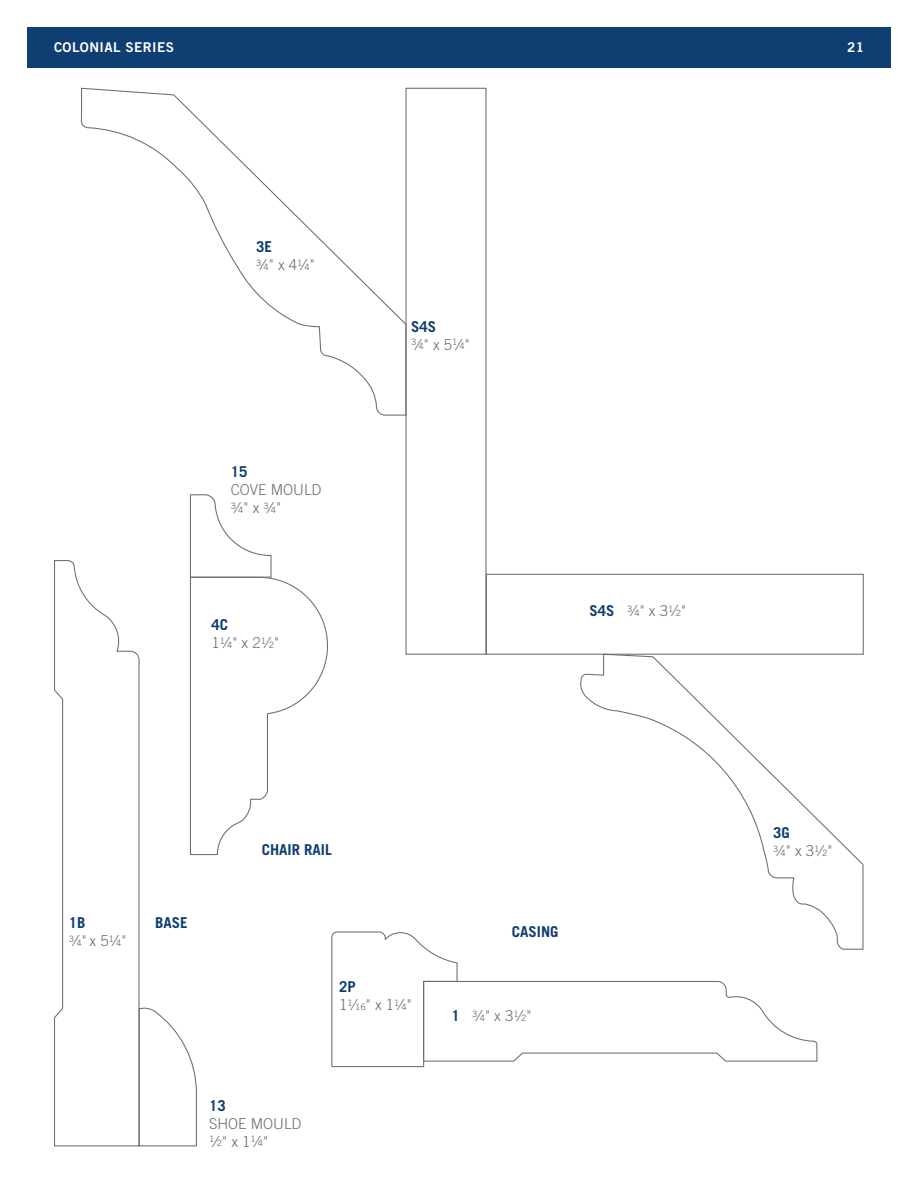
<style>
.page{position:relative;width:918px;height:1188px;background:#fff}
.page>*{position:absolute;margin:0;border:0;box-sizing:border-box;transform-origin:0 0}
.t1{font:300 15px/18px "Trade Gothic LT Std";color:#6c6d70}
.t2{font:700 15px "Trade Gothic LT Std";color:#0f3e72}
.t3{font:13.5px "Trade Gothic LT Std Bd 2";letter-spacing:.03em;color:#fff}
.t4{font:8.7px "Trade Gothic LT Std";color:#6c6d70}
.s1{font-size:15px}
.s2{font-weight:300;font-size:15px}
.s3{font-weight:700;color:#0f3e72}
.s4{font-weight:400}
.s5{font-weight:400;font-size:8.7px}
.s6{font-weight:700;font-size:15px;color:#0f3e72}
</style>
<div class="page">
<div style="left:27px;top:27px;width:864px;height:41px;background:#0f3e72"></div>
<svg style="left:80px;top:87px;width:327px;height:329px"></svg>
<svg style="left:54px;top:560px;width:86px;height:587px"></svg>
<svg style="left:580px;top:655px;width:284px;height:295px"></svg>
<svg style="left:331px;top:929px;width:487px;height:139px"></svg>
<div style="left:486px;top:574px;width:378px;height:81px;border:1px solid #6c6d70"></div>
<svg style="left:190px;top:494px;width:138px;height:362px"></svg>
<svg style="left:138px;top:1007px;width:59px;height:140px"></svg>
<h2 class="t3" style="left:54px;top:39px;width:122px">COLONIAL SERIES</h2>
<h2 class="t3" style="left:847px;top:39px;width:18px">21</h2>
<h1 class="t2" style="left:256px;top:237px;width:17px">3E</h1>
<p class="t4" style="left:256px;top:259px;width:60px">3<span class="s1">⁄</span>4<span class="s2">" x 4</span>1<span class="s1">⁄</span>4<span class="s2">"</span></p>
<h1 class="t2" style="left:231px;top:462px;width:18px">15</h1>
<h1 class="t1" style="left:231px;top:480px;width:92px">COVE MOULD</h1>
<p class="t4" style="left:231px;top:502px;width:52px">3<span class="s1">⁄</span>4<span class="s2">" x</span> 3<span class="s1">⁄</span>4<span class="s2">"</span></p>
<h1 class="t1" style="left:212px;top:616px;width:69px"><span class="s3">4C<br></span>1<sup>1</sup><span class="s4">⁄</span><span class="s5">4</span>" x 2<sup>1</sup><span class="s4">⁄</span><span class="s5">2</span>"</h1>
<h1 class="t2" style="left:411px;top:317px;width:27px">S4S</h1>
<p class="t4" style="left:411px;top:339px;width:60px">3<span class="s1">⁄</span>4<span class="s2">" x 5</span>1<span class="s1">⁄</span>4<span class="s2">"</span></p>
<p class="t4" style="left:589px;top:606px;width:98px"><span class="s6">S4S</span> 3<span class="s1">⁄</span>4<span class="s2">" x 3</span>1<span class="s1">⁄</span>2<span class="s2">"</span></p>
<h1 class="t2" style="left:69px;top:913px;width:18px">1B</h1>
<p class="t4" style="left:69px;top:935px;width:59px">3<span class="s1">⁄</span>4<span class="s2">" x 5</span>1<span class="s1">⁄</span>4<span class="s2">"</span></p>
<h1 class="t2" style="left:155px;top:913px;width:34px">BASE</h1>
<h1 class="t2" style="left:262px;top:841px;width:72px">CHAIR RAIL</h1>
<h1 class="t1" style="left:339px;top:977px;width:74px"><span class="s3">2P<br></span>1<sup>1</sup><span class="s4">⁄</span><span class="s5">16</span>" x 1<sup>1</sup><span class="s4">⁄</span><span class="s5">4</span>"</h1>
<h1 class="t2" style="left:209px;top:1096px;width:18px">13</h1>
<h1 class="t1" style="left:209px;top:1114px;width:94px">SHOE MOULD</h1>
<p class="t4" style="left:209px;top:1136px;width:61px">1<span class="s1">⁄</span>2<span class="s2">" x 1</span>1<span class="s1">⁄</span>4<span class="s2">"</span></p>
<h1 class="t2" style="left:512px;top:923px;width:48px">CASING</h1>
<p class="t4" style="left:451px;top:1011px;width:82px"><span class="s6">1</span> 3<span class="s1">⁄</span>4<span class="s2">" x 3</span>1<span class="s1">⁄</span>2<span class="s2">"</span></p>
<h1 class="t2" style="left:773px;top:824px;width:18px">3G</h1>
<p class="t4" style="left:773px;top:846px;width:61px">3<span class="s1">⁄</span>4<span class="s2">" x 3</span>1<span class="s1">⁄</span>2<span class="s2">"</span></p>
</div>
